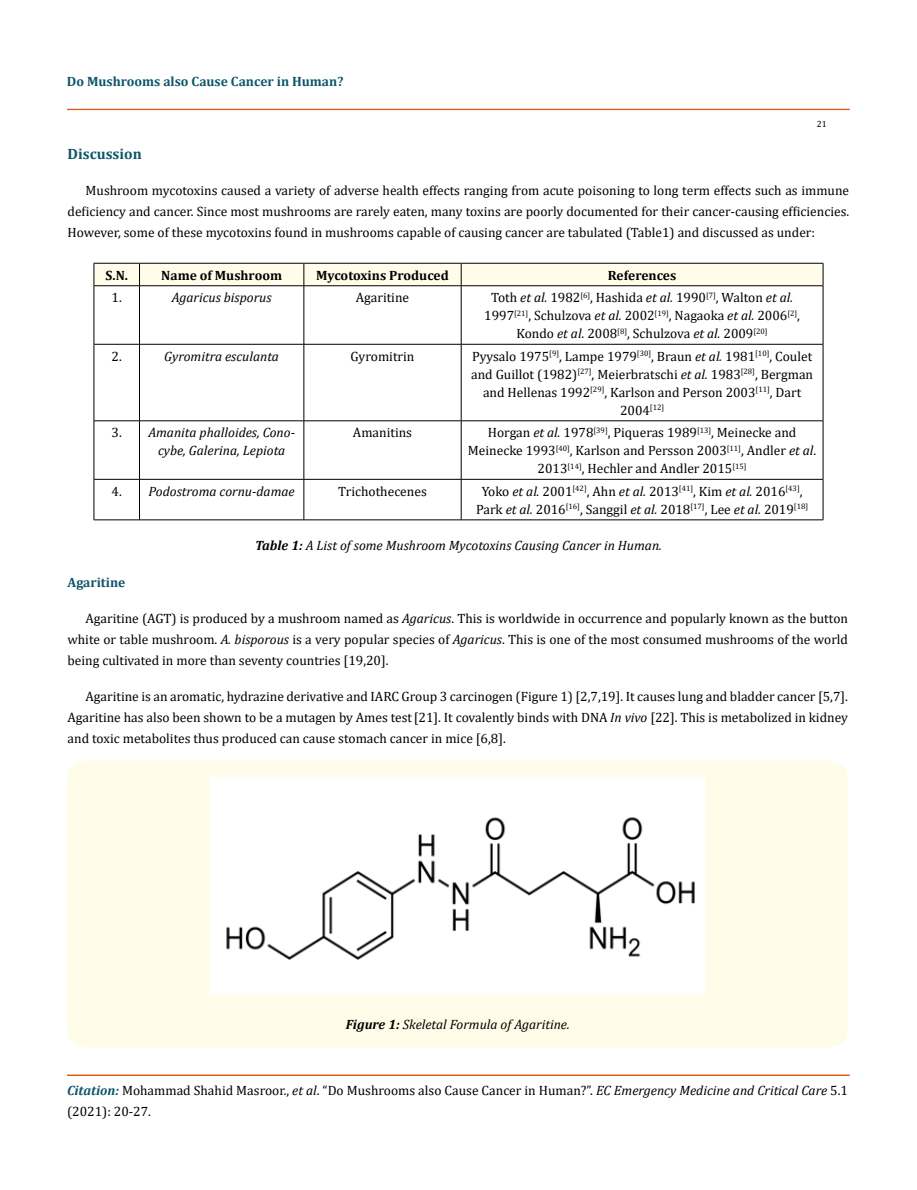
<style>
.page{position:relative;width:917px;height:1190px;background:#fff}
.page>*{position:absolute;margin:0;border:0;box-sizing:border-box;transform-origin:0 0}
.t1{font:700 15px "Cambria";color:#0e546a}
.t2{font:13.5px/18px "Cambria";color:#000;text-align:center}
.t3{font:italic 13.5px/18px "Cambria";color:#000}
.t4{font:700 13.5px "Cambria";color:#000}
.t5{font:700 13.5px "Cambria";color:#0e546a}
.t6{font:9px "Cambria";color:#000}
.s1{font-style:italic}
.s2{font-style:normal}
.s3{font-weight:700}
.s4{font-weight:700;font-style:italic;color:#0e546a}
</style>
<div class="page">
<div style="left:67px;top:109px;width:782px;height:1px;border:1px solid #e05d1a"></div>
<div style="left:67px;top:1075px;width:782px;height:1px;border:1px solid #e05d1a"></div>
<div style="left:94px;top:263px;width:729px;height:22px;background:#fffde9"></div>
<hr style="left:94px;top:285px;width:45px;height:1px;background:#000">
<hr style="left:94px;top:286px;width:1px;height:58px;background:#000">
<hr style="left:139px;top:285px;width:165px;height:1px;background:#000">
<hr style="left:139px;top:286px;width:1px;height:58px;background:#000">
<hr style="left:304px;top:285px;width:157px;height:1px;background:#000">
<hr style="left:303px;top:286px;width:1px;height:58px;background:#000">
<hr style="left:461px;top:285px;width:362px;height:1px;background:#000">
<hr style="left:461px;top:286px;width:1px;height:58px;background:#000">
<hr style="left:822px;top:286px;width:1px;height:58px;background:#000">
<hr style="left:94px;top:344px;width:45px;height:1px;background:#000">
<hr style="left:94px;top:344px;width:1px;height:76px;background:#000">
<hr style="left:139px;top:344px;width:165px;height:1px;background:#000">
<hr style="left:139px;top:344px;width:1px;height:76px;background:#000">
<hr style="left:304px;top:344px;width:157px;height:1px;background:#000">
<hr style="left:303px;top:344px;width:1px;height:76px;background:#000">
<hr style="left:461px;top:344px;width:362px;height:1px;background:#000">
<hr style="left:461px;top:344px;width:1px;height:76px;background:#000">
<hr style="left:822px;top:344px;width:1px;height:76px;background:#000">
<hr style="left:94px;top:420px;width:45px;height:1px;background:#000">
<hr style="left:94px;top:421px;width:1px;height:58px;background:#000">
<hr style="left:139px;top:420px;width:165px;height:1px;background:#000">
<hr style="left:139px;top:421px;width:1px;height:58px;background:#000">
<hr style="left:304px;top:420px;width:157px;height:1px;background:#000">
<hr style="left:303px;top:421px;width:1px;height:58px;background:#000">
<hr style="left:461px;top:420px;width:362px;height:1px;background:#000">
<hr style="left:461px;top:421px;width:1px;height:58px;background:#000">
<hr style="left:822px;top:421px;width:1px;height:58px;background:#000">
<hr style="left:94px;top:479px;width:45px;height:1px;background:#000">
<hr style="left:94px;top:479px;width:1px;height:40px;background:#000">
<hr style="left:139px;top:479px;width:165px;height:1px;background:#000">
<hr style="left:139px;top:479px;width:1px;height:40px;background:#000">
<hr style="left:304px;top:479px;width:157px;height:1px;background:#000">
<hr style="left:303px;top:479px;width:1px;height:40px;background:#000">
<hr style="left:461px;top:479px;width:362px;height:1px;background:#000">
<hr style="left:461px;top:479px;width:1px;height:40px;background:#000">
<hr style="left:822px;top:479px;width:1px;height:40px;background:#000">
<hr style="left:94px;top:519px;width:45px;height:1px;background:#000">
<hr style="left:139px;top:519px;width:165px;height:1px;background:#000">
<hr style="left:304px;top:519px;width:157px;height:1px;background:#000">
<hr style="left:461px;top:519px;width:362px;height:1px;background:#000">
<div style="left:67px;top:761px;width:781px;height:286px;background:#fffde9;border-radius:18px"></div>
<img style="left:210px;top:777px;width:494px;height:217px">
<p class="t5" style="left:67px;top:72px;width:278px">Do Mushrooms also Cause Cancer in Human?</p>
<p class="t6" style="left:816px;top:118px;width:11px">21</p>
<p class="t1" style="left:68px;top:143px;width:76px">Discussion</p>
<p class="t2" style="left:68px;top:180px;width:783px;line-height:21px;text-align:justify;text-indent:18px">Mushroom mycotoxins caused a variety of adverse health effects ranging from acute poisoning to long term effects such as immune deficiency and cancer. Since most mushrooms are rarely eaten, many toxins are poorly documented for their cancer-causing efficiencies.<br>However, some of these mycotoxins found in mushrooms capable of causing cancer are tabulated (Table1) and discussed as under:</p>
<p class="t4" style="left:106px;top:266px;width:24px">S.N.</p>
<p class="t4" style="left:161px;top:266px;width:122px">Name of Mushroom</p>
<p class="t4" style="left:316px;top:266px;width:134px">Mycotoxins Produced</p>
<p class="t4" style="left:608px;top:266px;width:70px">References</p>
<p class="t2" style="left:112px;top:288px;width:12px">1.</p>
<p class="t3" style="left:172px;top:288px;width:101px">Agaricus bisporus</p>
<p class="t2" style="left:356px;top:288px;width:55px">Agaritine</p>
<p class="t2" style="left:484px;top:288px;width:317px">Toth <span class="s1">et al.</span> 1982<sup>[6]</sup>, Hashida <span class="s1">et al.</span> 1990<sup>[7]</sup>, Walton <span class="s1">et al.<br></span>1997<sup>[21]</sup>, Schulzova <span class="s1">et al.</span> 2002<sup>[19]</sup>, Nagaoka <span class="s1">et al.</span> 2006<sup>[2]</sup>,<br>Kondo <span class="s1">et al</span>. 2008<sup>[8]</sup>, Schulzova <span class="s1">et al.</span> 2009<sup>[20]</sup></p>
<p class="t2" style="left:112px;top:347px;width:12px">2.</p>
<p class="t3" style="left:164px;top:346px;width:116px">Gyromitra esculanta</p>
<p class="t2" style="left:350px;top:347px;width:65px">Gyromitrin</p>
<p class="t2" style="left:471px;top:347px;width:343px">Pyysalo 1975<sup>[9]</sup>, Lampe 1979<sup>[30]</sup>, Braun <span class="s1">et al.</span> 1981<sup>[10]</sup>, Coulet and Guillot (1982)<sup>[27]</sup>, Meierbratschi <span class="s1">et al.</span> 1983<sup>[28]</sup>, Bergman and Hellenas 1992<sup>[29]</sup>, Karlson and Person 2003<sup>[11]</sup>, Dart 2004<sup>[12]</sup></p>
<p class="t3" style="left:158px;top:423px;width:138px;text-indent:-46px"><span class="s2">3.</span> Amanita phalloides, Cono&shy;cybe, Galerina, Lepiota</p>
<p class="t2" style="left:353px;top:423px;width:61px">Amanitins</p>
<p class="t2" style="left:468px;top:423px;width:350px">Horgan <span class="s1">et al.</span> 1978<sup>[39]</sup>, Piqueras 1989<sup>[13]</sup>, Meinecke and<br>Meinecke 1993<sup>[40]</sup>, Karlson and Persson 2003<sup>[11]</sup>, Andler <span class="s1">et al</span>.<br>2013<sup>[14]</sup>, Hechler and Andler 2015<sup>[15]</sup></p>
<p class="t3" style="left:112px;top:481px;width:185px"><span class="s2">4.</span> Podostroma cornu-damae</p>
<p class="t2" style="left:338px;top:482px;width:90px">Trichothecenes</p>
<p class="t2" style="left:476px;top:482px;width:333px">Yoko <span class="s1">et al.</span> 2001<sup>[42]</sup>, Ahn <span class="s1">et al.</span> 2013<sup>[41]</sup>, Kim <span class="s1">et al.</span> 2016<sup>[43]</sup>,<br>Park <span class="s1">et al.</span> 2016<sup>[16]</sup>, Sanggil <span class="s1">et al.</span> 2018<sup>[17]</sup>, Lee <span class="s1">et al.</span> 2019<sup>[18]</sup></p>
<p class="t3" style="left:255px;top:536px;width:408px"><span class="s3">Table 1:</span> A List of some Mushroom Mycotoxins Causing Cancer in Human.</p>
<p class="t5" style="left:68px;top:573px;width:59px">Agaritine</p>
<p class="t2" style="left:68px;top:608px;width:782px;line-height:21px;text-align:justify;text-indent:18px">Agaritine (AGT) is produced by a mushroom named as <span class="s1">Agaricus</span>. This is worldwide in occurrence and popularly known as the button white or table mushroom. <span class="s1">A. bisporous</span> is a very popular species of <span class="s1">Agaricus</span>. This is one of the most consumed mushrooms of the world being cultivated in more than seventy countries [19,20].</p>
<p class="t2" style="left:68px;top:686px;width:782px;line-height:21px;text-align:justify;text-indent:18px">Agaritine is an aromatic, hydrazine derivative and IARC Group 3 carcinogen (Figure 1) [2,7,19]. It causes lung and bladder cancer [5,7].<br>Agaritine has also been shown to be a mutagen by Ames test[21]. It covalently binds with DNA <span class="s1">In vivo</span> [22]. This is metabolized in kidney and toxic metabolites thus produced can cause stomach cancer in mice [6,8].</p>
<p class="t3" style="left:346px;top:1015px;width:225px"><span class="s3">Figure 1:</span> Skeletal Formula of Agaritine.</p>
<p class="t2" style="left:67px;top:1080px;width:782px;line-height:21px;text-align:left"><span class="s4">Citation:</span> Mohammad Shahid Masroor., <span class="s1">et al</span>. “Do Mushrooms also Cause Cancer in Human?”. <span class="s1">EC Emergency Medicine and Critical Care</span> 5.1 (2021): 20-27.</p>
</div>
